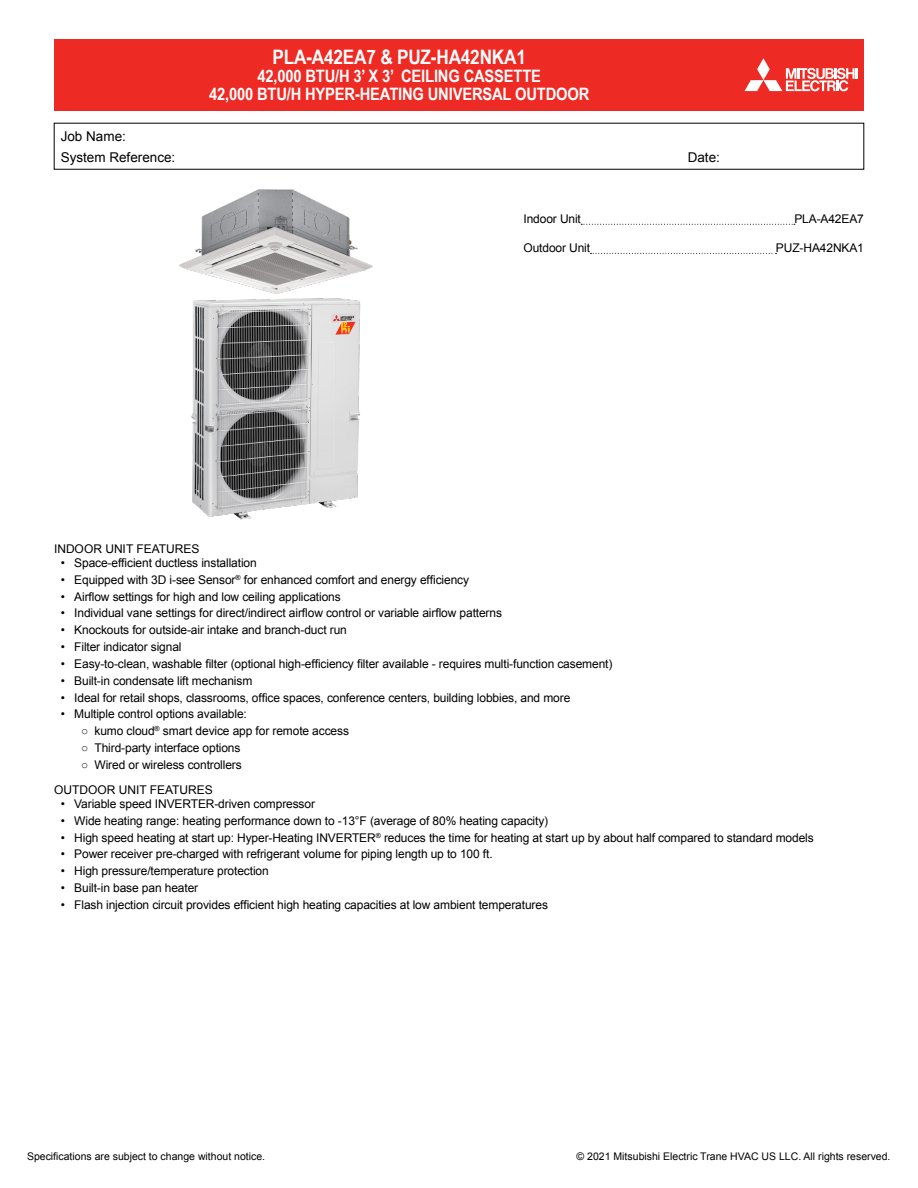
<style>
.page{position:relative;width:918px;height:1188px;background:#fff}
.page>*{position:absolute;margin:0;border:0;box-sizing:border-box;transform-origin:0 0}
.t1{font:700 19.95px "Arial Narrow";letter-spacing:-.01em;color:#fff;scale:1.05 1}
.t2{font:700 17.1px/18px "Arial Narrow";letter-spacing:-.01em;color:#fff;text-align:center;scale:1.05 1}
.t3{font:13.5px/21px "Arial";color:#000}
.t4{font:12px/24.6px "Arial";letter-spacing:-.01em;color:#000}
.t5{font:10.5px "Arial";color:#000}
</style>
<div class="page">
<svg style="left:581px;top:224px;width:214px;height:1px"></svg>
<svg style="left:591px;top:253px;width:186px;height:1px"></svg>
<img style="left:179px;top:189px;width:194px;height:331px">
<div style="left:54px;top:39px;width:810px;height:72px;background:#ee2a24"></div>
<svg style="left:745px;top:58px;width:113px;height:33px"></svg>
<p class="t3" style="left:61px;top:126px;width:116px">Job Name:<br>System Reference:</p>
<h1 class="t1" style="left:273px;top:42px;width:243px">PLA-A42EA7 &amp; PUZ-HA42NKA1</h1>
<h2 class="t2" style="left:209px;top:67px;width:364px">42,000 BTU/H 3’ X 3’ CEILING CASSETTE<br>42,000 BTU/H HYPER-HEATING UNIVERSAL OUTDOOR</h2>
<p class="t3" style="left:688px;top:147px;width:34px">Date:</p>
<p class="t4" style="left:524px;top:207px;width:59px">Indoor Unit</p>
<p class="t4" style="left:794px;top:207px;width:71px">PLA-A42EA7</p>
<p class="t4" style="left:524px;top:236px;width:68px">Outdoor Unit</p>
<p class="t4" style="left:776px;top:236px;width:90px">PUZ-HA42NKA1</p>
<p class="t4" style="left:54px;top:536px;width:147px">INDOOR UNIT FEATURES</p>
<p class="t4" style="left:61px;top:551px;width:198px">• Space-efficient ductless installation</p>
<p class="t4" style="left:61px;top:567px;width:410px">• Equipped with 3D i-see Sensor<sup>®</sup> for enhanced comfort and energy efficiency</p>
<p class="t4" style="left:61px;top:584px;width:282px">• Airflow settings for high and low ceiling applications</p>
<p class="t4" style="left:61px;top:601px;width:443px">• Individual vane settings for direct/indirect airflow control or variable airflow patterns</p>
<p class="t4" style="left:61px;top:618px;width:288px">• Knockouts for outside-air intake and branch-duct run</p>
<p class="t4" style="left:61px;top:635px;width:122px">• Filter indicator signal</p>
<p class="t4" style="left:61px;top:652px;width:553px">• Easy-to-clean, washable filter (optional high-efficiency filter available - requires multi-function casement)</p>
<p class="t4" style="left:61px;top:668px;width:193px">• Built-in condensate lift mechanism</p>
<p class="t4" style="left:61px;top:685px;width:511px">• Ideal for retail shops, classrooms, office spaces, conference centers, building lobbies, and more</p>
<p class="t4" style="left:61px;top:702px;width:188px">• Multiple control options available:</p>
<p class="t4" style="left:81px;top:719px;width:270px">○ kumo cloud<sup>®</sup> smart device app for remote access</p>
<p class="t4" style="left:81px;top:736px;width:161px">○ Third-party interface options</p>
<p class="t4" style="left:54px;top:752px;width:189px;text-indent:27px">○ Wired or wireless controllers<br>OUTDOOR UNIT FEATURES</p>
<p class="t4" style="left:61px;top:792px;width:256px">• Variable speed INVERTER-driven compressor</p>
<p class="t4" style="left:61px;top:808px;width:489px">• Wide heating range: heating performance down to -13°F (average of 80% heating capacity)</p>
<p class="t4" style="left:61px;top:825px;width:755px">• High speed heating at start up: Hyper-Heating INVERTER<sup>®</sup> reduces the time for heating at start up by about half compared to standard models</p>
<p class="t4" style="left:61px;top:842px;width:433px">• Power receiver pre-charged with refrigerant volume for piping length up to 100 ft.</p>
<p class="t4" style="left:61px;top:859px;width:210px">• High pressure/temperature protection</p>
<p class="t4" style="left:61px;top:876px;width:139px">• Built-in base pan heater</p>
<p class="t4" style="left:61px;top:893px;width:489px">• Flash injection circuit provides efficient high heating capacities at low ambient temperatures</p>
<p class="t5" style="left:27px;top:1149px;width:240px">Specifications are subject to change without notice.</p>
<p class="t5" style="left:577px;top:1149px;width:315px">© 2021 Mitsubishi Electric Trane HVAC US LLC. All rights reserved.</p>
</div>
